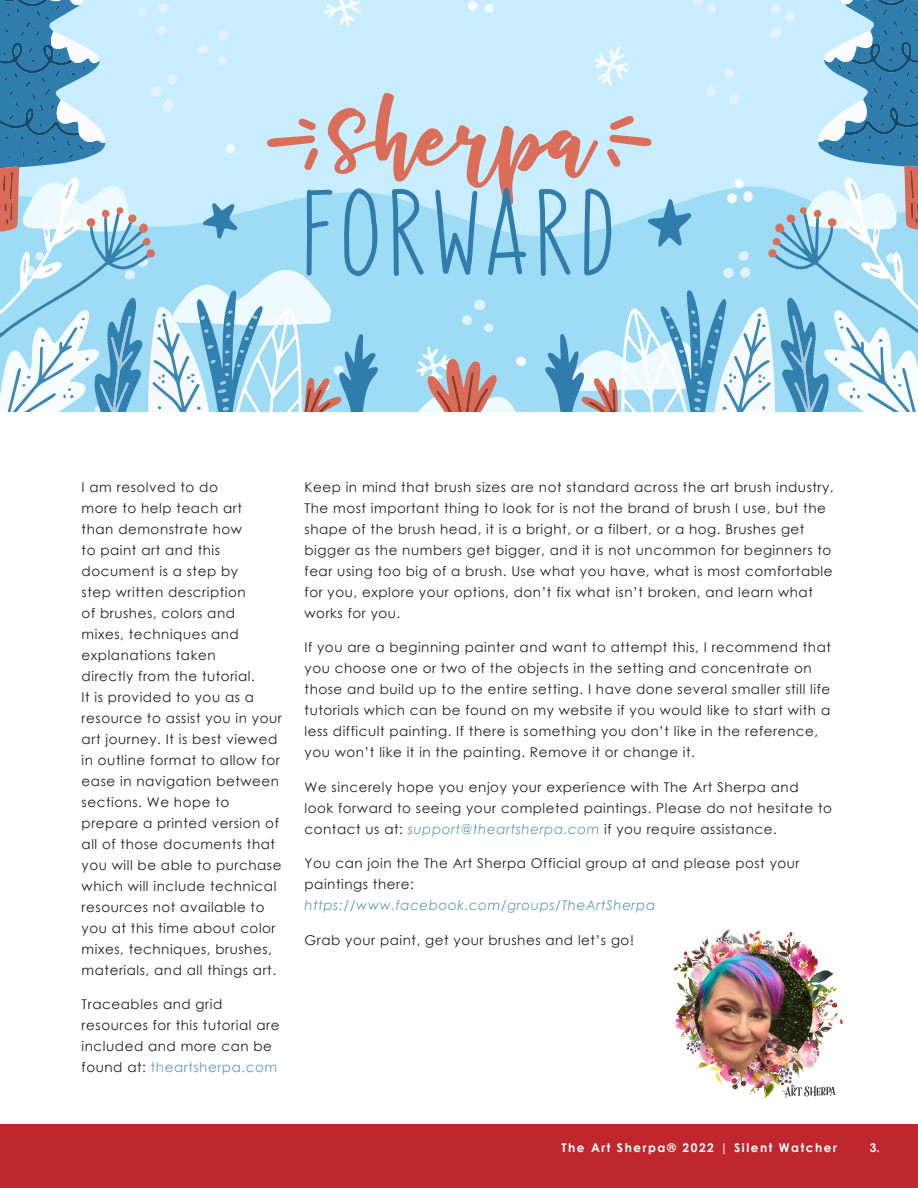
<style>
.page{position:relative;width:918px;height:1188px;background:#fff}
.page>*{position:absolute;margin:0;border:0;box-sizing:border-box;transform-origin:0 0}
.Steps{font:97.5px "Trawll";letter-spacing:.025em;color:#307dad}
.Steps-2{font:82.5px "Cherry Cordial";color:#db6e59}
.t1{font:13.5px/21px "Century Gothic";letter-spacing:.04em;color:#231f20}
.t2{font:700 12px "Century Gothic";letter-spacing:.13em;color:#fff}
.s1{color:#649cb4}
.s2{font-style:italic;color:#649cb4}
</style>
<div class="page">
<div style="left:0;top:1124px;width:918px;height:64px;background:#c0262d"></div>
<div style="left:0;top:0;width:918px;height:523px;background:#c7edff"></div>
<svg style="left:378px;top:194px;width:167px;height:219px;background:#a3ddf6"></svg>
<svg style="left:462px;top:299px;width:23px;height:26px"></svg>
<div style="left:484px;top:323px;width:9px;height:9px;background:#e0f2ff;border-radius:50%"></div>
<div style="left:516px;top:357px;width:10px;height:9px;background:#f7fafc;border-radius:50%"></div>
<div style="left:468px;top:1px;width:10px;height:10px;background:#f7fcff;border-radius:50%"></div>
<div style="left:485px;top:4px;width:9px;height:9px;background:#f5fafc;border-radius:50%"></div>
<svg style="left:410px;top:347px;width:110px;height:66px;background:#b9bcc5"></svg>
<svg style="left:0;top:0;width:378px;height:413px"></svg>
<svg style="left:545px;top:0;width:373px;height:413px"></svg>
<div style="left:0;top:413px;width:918px;height:203px;background:#fff"></div>
<img style="left:673px;top:929px;width:170px;height:169px">
<p class="Steps-2" style="left:327px;top:89px;width:268px">Sherpa</p>
<p class="Steps" style="left:302px;top:180px;width:316px">FORWARD</p>
<p class="t1" style="left:82px;top:476px;width:202px">I am resolved to do<br>more to help teach art<br>than demonstrate how<br>to paint art and this document is a step by<br>step written description<br>of brushes, colors and<br>mixes, techniques and explanations taken<br>directly from the tutorial.<br>It is provided to you as a resource to assist you in your art journey. It is best viewed in outline format to allow for ease in navigation between sections. We hope to prepare a printed version of all of those documents that you will be able to purchase which will include technical resources not available to you at this time about color mixes, techniques, brushes, materials, and all things art.</p>
<p class="t1" style="left:82px;top:994px;width:199px">Traceables and grid resources for this tutorial are included and more can be found at: <span class="s1">theartsherpa.com</span></p>
<p class="t1" style="left:305px;top:476px;width:531px">Keep in mind that brush sizes are not standard across the art brush industry.<br>The most important thing to look for is not the brand of brush I use, but the shape of the brush head, it is a bright, or a filbert, or a hog. Brushes get bigger as the numbers get bigger, and it is not uncommon for beginners to fear using too big of a brush. Use what you have, what is most comfortable for you, explore your options, don’t fix what isn’t broken, and learn what works for you.</p>
<p class="t1" style="left:305px;top:637px;width:528px">If you are a beginning painter and want to attempt this, I recommend that you choose one or two of the objects in the setting and concentrate on those and build up to the entire setting. I have done several smaller still life tutorials which can be found on my website if you would like to start with a less difficult painting. If there is something you don’t like in the reference, you won’t like it in the painting. Remove it or change it.</p>
<p class="t1" style="left:305px;top:776px;width:529px">We sincerely hope you enjoy your experience with The Art Sherpa and<br>look forward to seeing your completed paintings. Please do not hesitate to contact us at: <span class="s2">support@theartsherpa.com</span> if you require assistance.</p>
<p class="t1" style="left:305px;top:853px;width:497px">You can join the The Art Sherpa Official group at and please post your paintings there:<br><span class="s2">https://www.facebook.com/groups/TheArtSherpa</span></p>
<p class="t1" style="left:305px;top:929px;width:331px">Grab your paint, get your brushes and let’s go!</p>
<p class="t2" style="left:562px;top:1140px;width:277px">The Art Sherpa® 2022 | Silent Watcher</p>
<p class="t2" style="left:870px;top:1140px;width:12px">3.</p>
</div>
